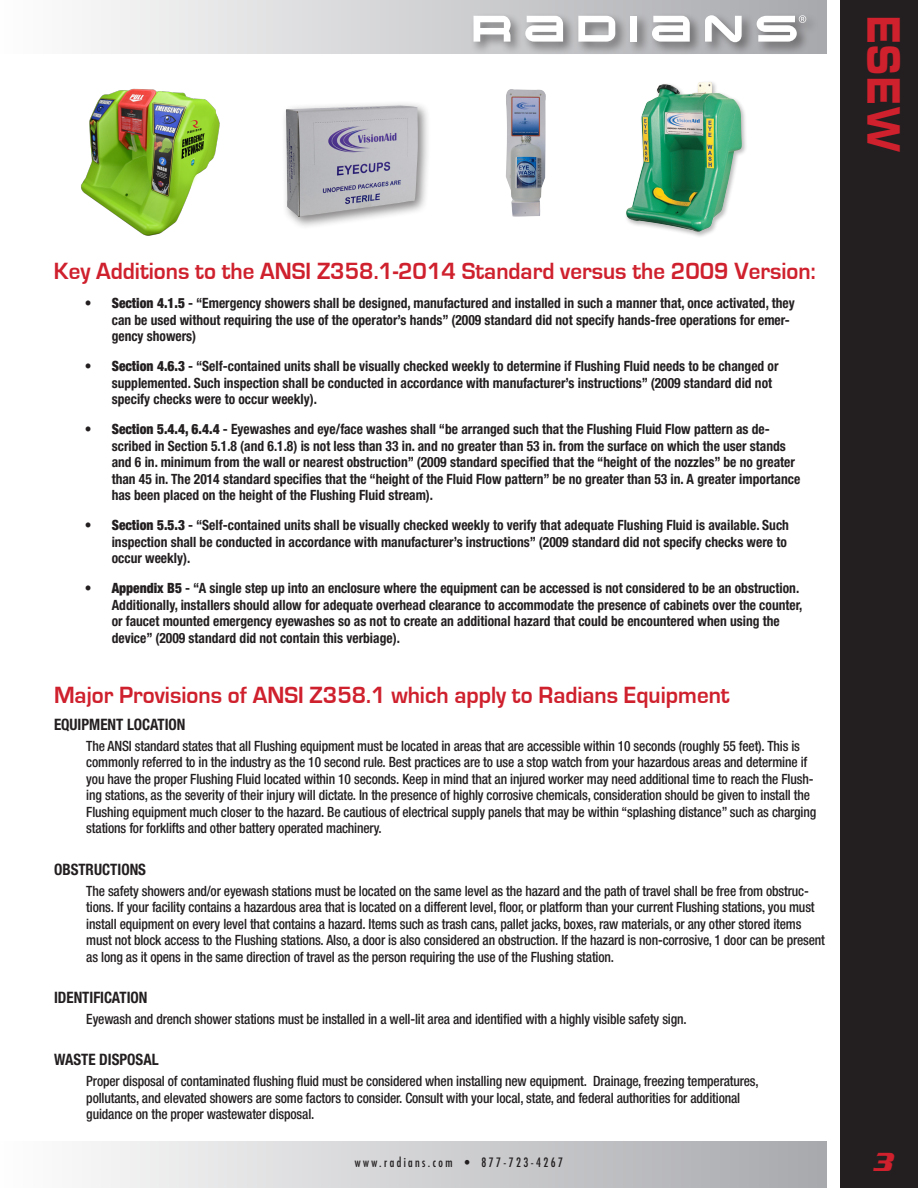
<style>
.page{position:relative;width:918px;height:1188px;background:#fff}
.page>*{position:absolute;margin:0;border:0;box-sizing:border-box;transform-origin:0 0}
.t1{font:900 48.6px "Eurostile Ext";color:#cf202d;scale:.67 1}
.t2{font:italic 700 27px "Serpentine D";color:#cf202d}
.t3{font:700 24.15px "Eurostile";color:#cf202d;scale:.95 1}
.t4{font:700 condensed 15.75px "Helvetica Neue LT Std";color:#231f20;scale:.95 1}
.t5{font:500 condensed 14.1px/16.5px "Helvetica Neue LT Std";letter-spacing:-.01em;color:#231f20;scale:.95 1}
.t6{font:700 condensed 14.1px/16.5px "Helvetica Neue LT Std";color:#231f20;scale:.95 1}
.t7{font:condensed 12.6px "Futura";letter-spacing:.2em;color:#231f20;scale:.95 1}
.s1{font-weight:900}
</style>
<div class="page">
<div style="left:840px;top:0;width:78px;height:1188px;background:#231f20"></div>
<div style="left:0;top:1142px;width:826px;height:46px;background:linear-gradient(to right,#fefefe,#a8a9ad)"></div>
<div style="left:0;top:0;width:826px;height:54px;background:linear-gradient(to right,#fefefe,#a8a9ad)"></div>
<div style="left:470px;top:13px;width:350px;height:43px;background:#231f20;opacity:.5"></div>
<svg style="left:474px;top:16px;width:37px;height:26px"></svg>
<svg style="left:525px;top:16px;width:38px;height:26px"></svg>
<svg style="left:578px;top:16px;width:37px;height:26px"></svg>
<div style="left:631px;top:16px;width:6px;height:26px;background:#fff"></div>
<svg style="left:652px;top:16px;width:38px;height:26px"></svg>
<svg style="left:705px;top:15px;width:37px;height:27px"></svg>
<svg style="left:757px;top:15px;width:49px;height:27px"></svg>
<img style="left:506px;top:89px;width:40px;height:128px">
<div style="left:624px;top:80px;width:124px;height:158px;background:#231f20;opacity:.3"></div>
<img style="left:626px;top:82px;width:116px;height:150px">
<div style="left:281px;top:101px;width:150px;height:129px;background:#231f20;opacity:.55"></div>
<img style="left:285px;top:105px;width:133px;height:112px">
<img style="left:81px;top:88px;width:139px;height:148px">
<h1 class="t1" style="left:920px;top:15px;width:206px;rotate:90deg">ESEW</h1>
<h3 class="t3" style="left:54px;top:258px;width:803px">Key Additions to the ANSI Z358.1-2014 Standard versus the 2009 Version:</h3>
<p class="t6" style="left:112px;top:295px;width:720px;text-indent:-27px"><span class="s1">• Section 4.1.5</span> - “Emergency showers shall be designed, manufactured and installed in such a manner that, once activated, they can be used without requiring the use of the operator’s hands” (2009 standard did not specify hands-free operations for emer&shy;gency showers)</p>
<p class="t6" style="left:112px;top:358px;width:703px;text-indent:-27px"><span class="s1">• Section 4.6.3</span> - “Self-contained units shall be visually checked weekly to determine if Flushing Fluid needs to be changed or supplemented. Such inspection shall be conducted in accordance with manufacturer’s instructions” (2009 standard did not specify checks were to occur weekly).</p>
<p class="t6" style="left:112px;top:421px;width:726px;text-indent:-27px"><span class="s1">• Section 5.4.4, 6.4.4</span> - Eyewashes and eye/face washes shall “be arranged such that the Flushing Fluid Flow pattern as de&shy;scribed in Section 5.1.8 (and 6.1.8) is not less than 33 in. and no greater than 53 in. from the surface on which the user stands and 6 in. minimum from the wall or nearest obstruction” (2009 standard specified that the “height of the nozzles” be no greater than 45 in. The 2014 standard specifies that the “height of the Fluid Flow pattern” be no greater than 53 in. A greater importance has been placed on the height of the Flushing Fluid stream).</p>
<p class="t6" style="left:112px;top:517px;width:714px;text-indent:-27px"><span class="s1">• Section 5.5.3</span> - “Self-contained units shall be visually checked weekly to verify that adequate Flushing Fluid is available. Such inspection shall be conducted in accordance with manufacturer’s instructions” (2009 standard did not specify checks were to occur weekly).</p>
<p class="t6" style="left:112px;top:580px;width:729px;text-indent:-27px"><span class="s1">• Appendix B5</span> - “A single step up into an enclosure where the equipment can be accessed is not considered to be an obstruction.<br>Additionally, installers should allow for adequate overhead clearance to accommodate the presence of cabinets over the counter, or faucet mounted emergency eyewashes so as not to create an additional hazard that could be encountered when using the device” (2009 standard did not contain this verbiage).</p>
<h3 class="t3" style="left:54px;top:682px;width:713px">Major Provisions of ANSI Z358.1 which apply to Radians Equipment</h3>
<p class="t5" style="left:86px;top:737px;width:770px">The ANSI standard states that all Flushing equipment must be located in areas that are accessible within 10 seconds (roughly 55 feet). This is commonly referred to in the industry as the 10 second rule. Best practices are to use a stop watch from your hazardous areas and determine if you have the proper Flushing Fluid located within 10 seconds. Keep in mind that an injured worker may need additional time to reach the Flush&shy;ing stations, as the severity of their injury will dictate. In the presence of highly corrosive chemicals, consideration should be given to install the Flushing equipment much closer to the hazard. Be cautious of electrical supply panels that may be within “splashing distance” such as charging stations for forklifts and other battery operated machinery.</p>
<p class="t4" style="left:54px;top:714px;width:140px">EQUIPMENT LOCATION</p>
<p class="t4" style="left:54px;top:859px;width:98px">OBSTRUCTIONS</p>
<p class="t5" style="left:86px;top:882px;width:779px">The safety showers and/or eyewash stations must be located on the same level as the hazard and the path of travel shall be free from obstruc&shy;tions. If your facility contains a hazardous area that is located on a different level, floor, or platform than your current Flushing stations, you must install equipment on every level that contains a hazard. Items such as trash cans, pallet jacks, boxes, raw materials, or any other stored items must not block access to the Flushing stations. Also, a door is also considered an obstruction. If the hazard is non-corrosive, 1 door can be present as long as it opens in the same direction of travel as the person requiring the use of the Flushing station.</p>
<p class="t4" style="left:54px;top:988px;width:100px">IDENTIFICATION</p>
<p class="t5" style="left:86px;top:1011px;width:634px">Eyewash and drench shower stations must be installed in a well-lit area and identified with a highly visible safety sign.</p>
<p class="t4" style="left:54px;top:1050px;width:112px">WASTE DISPOSAL</p>
<p class="t5" style="left:86px;top:1073px;width:709px">Proper disposal of contaminated flushing fluid must be considered when installing new equipment. Drainage, freezing temperatures, pollutants, and elevated showers are some factors to consider. Consult with your local, state, and federal authorities for additional guidance on the proper wastewater disposal.</p>
<p class="t7" style="left:355px;top:1154px;width:221px">www.radians.com • 877-723-4267</p>
<h2 class="t2" style="left:873px;top:1147px;width:23px">3</h2>
</div>
